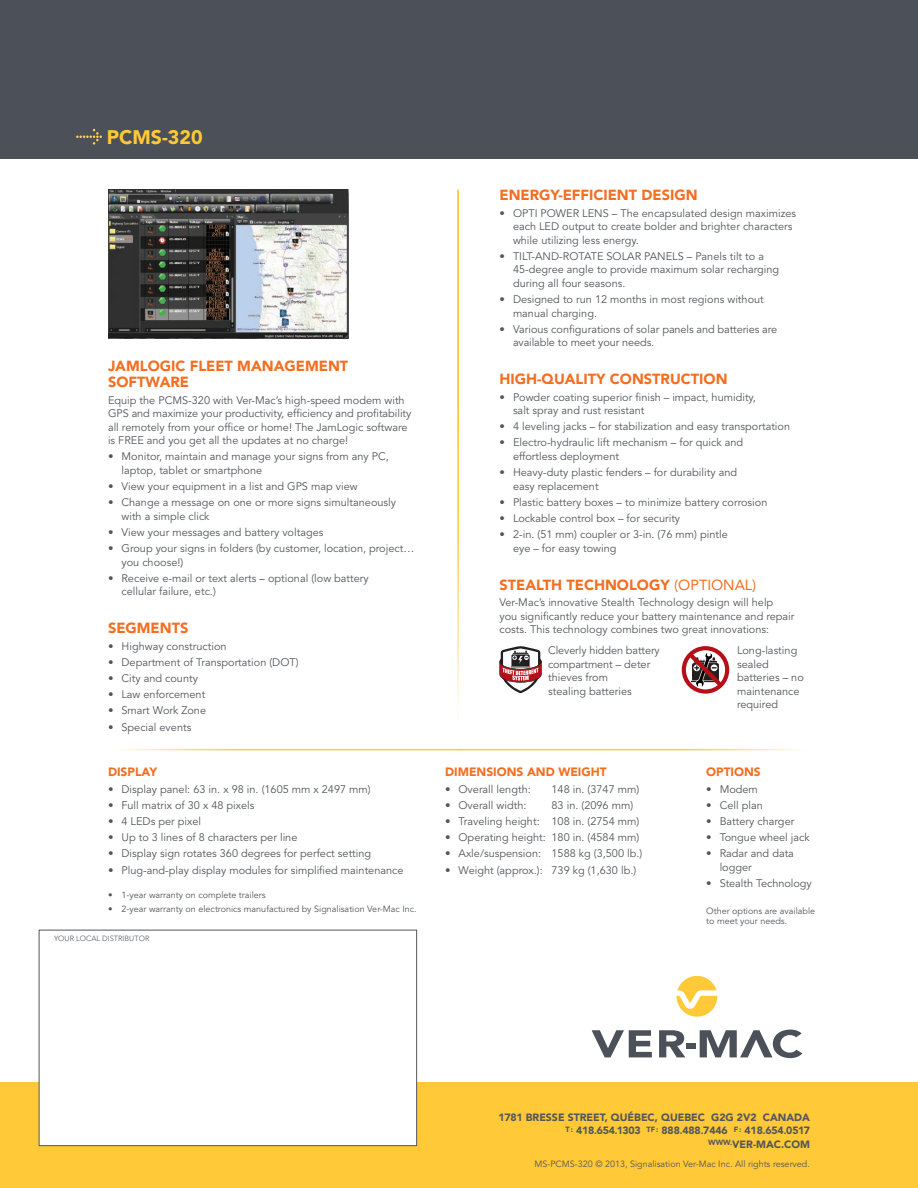
<style>
.page{position:relative;width:918px;height:1188px;background:#fff}
.page>*{position:absolute;margin:0;border:0;box-sizing:border-box;transform-origin:0 0}
.t1{font:900 19.5px "Avenir";color:#ffc938}
.Titre_orange{font:900 14.55px/16.5px "Avenir";color:#f36e21}
.Titre_orange-2{font:900 12px "Avenir";color:#f36e21}
.Tx{font:10.95px/13.5px "Avenir";color:#52555b}
.TC{font:10.95px/13.5px "Avenir";color:#52555b}
.t2{font:900 10.5px "Avenir";color:#52555b}
.Tx-2{font:9px "Avenir";color:#52555b}
.Numéro{font:9px "Avenir";color:#52555b}
.Small-Tx{font:9px/10.5px "Avenir";color:#52555b}
.Numéro-2{font:300 7.5px "Avenir";color:#52555b}
.s1{font-weight:400}
.s2{font-size:9px}
</style>
<div class="page">
<div style="left:0;top:0;width:918px;height:158px;background:#4c5159"></div>
<div style="left:0;top:1082px;width:918px;height:106px;background:#ffc938"></div>
<svg style="left:76px;top:129px;width:26px;height:16px"></svg>
<div style="left:39px;top:930px;width:378px;height:216px;background:#fff;border:1px solid #52555b"></div>
<svg style="left:592px;top:1030px;width:60px;height:27px"></svg>
<svg style="left:659px;top:1030px;width:26px;height:27px"></svg>
<svg style="left:700px;top:1030px;width:102px;height:28px"></svg>
<div style="left:686px;top:1043px;width:10px;height:5px;background:#4c5159"></div>
<svg style="left:677px;top:976px;width:40px;height:41px"></svg>
<img style="left:108px;top:189px;width:241px;height:150px">
<svg style="left:682px;top:646px;width:47px;height:48px"></svg>
<svg style="left:500px;top:646px;width:42px;height:47px"></svg>
<p class="t1" style="left:107px;top:125px;width:97px">PCMS-320</p>
<p class="Titre_orange" style="left:108px;top:357px;width:242px">JAMLOGIC FLEET MANAGEMENT<br>SOFTWARE</p>
<p class="TC" style="left:108px;top:393px;width:308px">Equip the PCMS-320 with Ver-Mac’s high-speed modem with GPS and maximize your productivity, efficiency and profitability― all remotely from your office or home! The JamLogic software is FREE and you get all the updates at no charge!</p>
<p class="Tx" style="left:122px;top:450px;width:269px;text-indent:-14px">• Monitor, maintain and manage your signs from any PC, laptop, tablet or smartphone</p>
<p class="Tx" style="left:108px;top:480px;width:251px">• View your equipment in a list and GPS map view</p>
<p class="Tx" style="left:122px;top:496px;width:276px;text-indent:-14px">• Change a message on one or more signs simultaneously with a simple click</p>
<p class="Tx" style="left:108px;top:526px;width:217px">• View your messages and battery voltages</p>
<p class="Tx" style="left:122px;top:542px;width:294px;text-indent:-14px">• Group your signs in folders (by customer, location, project… you choose!)</p>
<p class="Tx" style="left:122px;top:572px;width:249px;text-indent:-14px">• Receive e-mail or text alerts – optional (low battery cellular failure, etc.)</p>
<p class="Titre_orange" style="left:108px;top:620px;width:82px">SEGMENTS</p>
<p class="Tx" style="left:108px;top:639px;width:120px">• Highway construction</p>
<p class="Tx" style="left:108px;top:656px;width:192px">• Department of Transportation (DOT)</p>
<p class="Tx" style="left:108px;top:672px;width:92px">• City and county</p>
<p class="Tx" style="left:108px;top:688px;width:99px">• Law enforcement</p>
<p class="Tx" style="left:108px;top:704px;width:100px">• Smart Work Zone</p>
<p class="Tx" style="left:108px;top:720px;width:85px">• Special events</p>
<p class="Titre_orange-2" style="left:108px;top:765px;width:51px">DISPLAY</p>
<p class="Tx" style="left:108px;top:782px;width:264px">• Display panel: 63 in. x 98 in. (1605 mm x 2497 mm)</p>
<p class="Tx" style="left:108px;top:799px;width:148px">• Full matrix of 30 x 48 pixels</p>
<p class="Tx" style="left:108px;top:815px;width:95px">• 4 LEDs per pixel</p>
<p class="Tx" style="left:108px;top:831px;width:191px">• Up to 3 lines of 8 characters per line</p>
<p class="Tx" style="left:108px;top:847px;width:265px">• Display sign rotates 360 degrees for perfect setting</p>
<p class="Tx" style="left:108px;top:863px;width:297px">• Plug-and-play display modules for simplified maintenance</p>
<p class="Tx-2" style="left:108px;top:890px;width:159px">• 1-year warranty on complete trailers</p>
<p class="Tx-2" style="left:108px;top:903px;width:310px">• 2-year warranty on electronics manufactured by Signalisation Ver-Mac Inc.</p>
<p class="Numéro-2" style="left:54px;top:934px;width:97px">YOUR LOCAL DISTRIBUTOR</p>
<p class="Titre_orange" style="left:500px;top:187px;width:200px">ENERGY-EFFICIENT DESIGN</p>
<p class="Tx" style="left:513px;top:206px;width:285px;text-indent:-14px">• OPTI POWER LENS – The encapsulated design maximizes each LED output to create bolder and brighter characters while utilizing less energy.</p>
<p class="Tx" style="left:513px;top:250px;width:268px;text-indent:-14px">• TILT-AND-ROTATE SOLAR PANELS – Panels tilt to a<br>45-degree angle to provide maximum solar recharging during all four seasons.</p>
<p class="Tx" style="left:513px;top:293px;width:252px;text-indent:-14px">• Designed to run 12 months in most regions without manual charging.</p>
<p class="Tx" style="left:513px;top:323px;width:266px;text-indent:-14px">• Various configurations of solar panels and batteries are available to meet your needs.</p>
<p class="Titre_orange" style="left:500px;top:371px;width:230px">HIGH-QUALITY CONSTRUCTION</p>
<p class="Tx" style="left:513px;top:390px;width:244px;text-indent:-14px">• Powder coating superior finish – impact, humidity, salt spray and rust resistant</p>
<p class="Tx" style="left:500px;top:420px;width:292px">• 4 leveling jacks – for stabilization and easy transportation</p>
<p class="Tx" style="left:513px;top:436px;width:232px;text-indent:-14px">• Electro-hydraulic lift mechanism – for quick and effortless deployment</p>
<p class="Tx" style="left:513px;top:466px;width:226px;text-indent:-14px">• Heavy-duty plastic fenders – for durability and easy replacement</p>
<p class="Tx" style="left:500px;top:496px;width:269px">• Plastic battery boxes – to minimize battery corrosion</p>
<p class="Tx" style="left:500px;top:512px;width:182px">• Lockable control box – for security</p>
<p class="Tx" style="left:513px;top:528px;width:216px;text-indent:-14px">• 2-in. (51 mm) coupler or 3-in. (76 mm) pintle eye – for easy towing</p>
<p class="Titre_orange" style="left:500px;top:576px;width:258px">STEALTH TECHNOLOGY <span class="s1">(OPTIONAL)</span></p>
<p class="TC" style="left:500px;top:596px;width:297px">Ver-Mac’s innovative Stealth Technology design will help<br>you significantly reduce your battery maintenance and repair costs. This technology combines two great innovations:</p>
<p class="TC" style="left:548px;top:644px;width:113px">Cleverly hidden battery compartment – deter thieves from<br>stealing batteries</p>
<p class="TC" style="left:737px;top:644px;width:68px">Long-lasting sealed batteries – no maintenance required</p>
<p class="Titre_orange-2" style="left:445px;top:765px;width:163px">DIMENSIONS AND WEIGHT</p>
<p class="Tx" style="left:445px;top:782px;width:87px">• Overall length:</p>
<p class="Tx" style="left:552px;top:782px;width:89px">148 in. (3747 mm)</p>
<p class="Tx" style="left:445px;top:799px;width:83px">• Overall width:</p>
<p class="Tx" style="left:552px;top:799px;width:83px">83 in. (2096 mm)</p>
<p class="Tx" style="left:445px;top:815px;width:196px">• Traveling height: 108 in. (2754 mm)</p>
<p class="Tx" style="left:445px;top:831px;width:196px">• Operating height: 180 in. (4584 mm)</p>
<p class="Tx" style="left:445px;top:847px;width:199px">• Axle/suspension: 1588 kg (3,500 lb.)</p>
<p class="Tx" style="left:445px;top:863px;width:193px">• Weight (approx.): 739 kg (1,630 lb.)</p>
<p class="Titre_orange-2" style="left:706px;top:765px;width:56px">OPTIONS</p>
<p class="Tx" style="left:706px;top:782px;width:53px">• Modem</p>
<p class="Tx" style="left:706px;top:799px;width:58px">• Cell plan</p>
<p class="Tx" style="left:706px;top:815px;width:90px">• Battery charger</p>
<p class="Tx" style="left:706px;top:831px;width:105px">• Tongue wheel jack</p>
<p class="Tx" style="left:720px;top:847px;width:76px;text-indent:-14px">• Radar and data logger</p>
<p class="Tx" style="left:706px;top:877px;width:107px">• Stealth Technology</p>
<p class="Small-Tx" style="left:706px;top:906px;width:110px">Other options are available to meet your needs.</p>
<p class="t2" style="left:499px;top:1111px;width:313px">1781 BRESSE STREET, QUÉBEC, QUEBEC G2G 2V2 CANADA</p>
<p class="t2" style="left:566px;top:1124px;width:246px"><sup>T:</sup> 418<span class="s2">.</span>654<span class="s2">.</span>1303 <sup>TF:</sup> 888<span class="s2">.</span>488<span class="s2">.</span>7446 <sup>F:</sup> 418<span class="s2">.</span>654<span class="s2">.</span>0517</p>
<p class="t2" style="left:708px;top:1138px;width:103px"><sup>WWW.</sup>VER-MAC.COM</p>
<p class="Numéro" style="left:534px;top:1158px;width:277px">MS-PCMS-320 © 2013, Signalisation Ver-Mac Inc. All rights reserved.</p>
</div>
